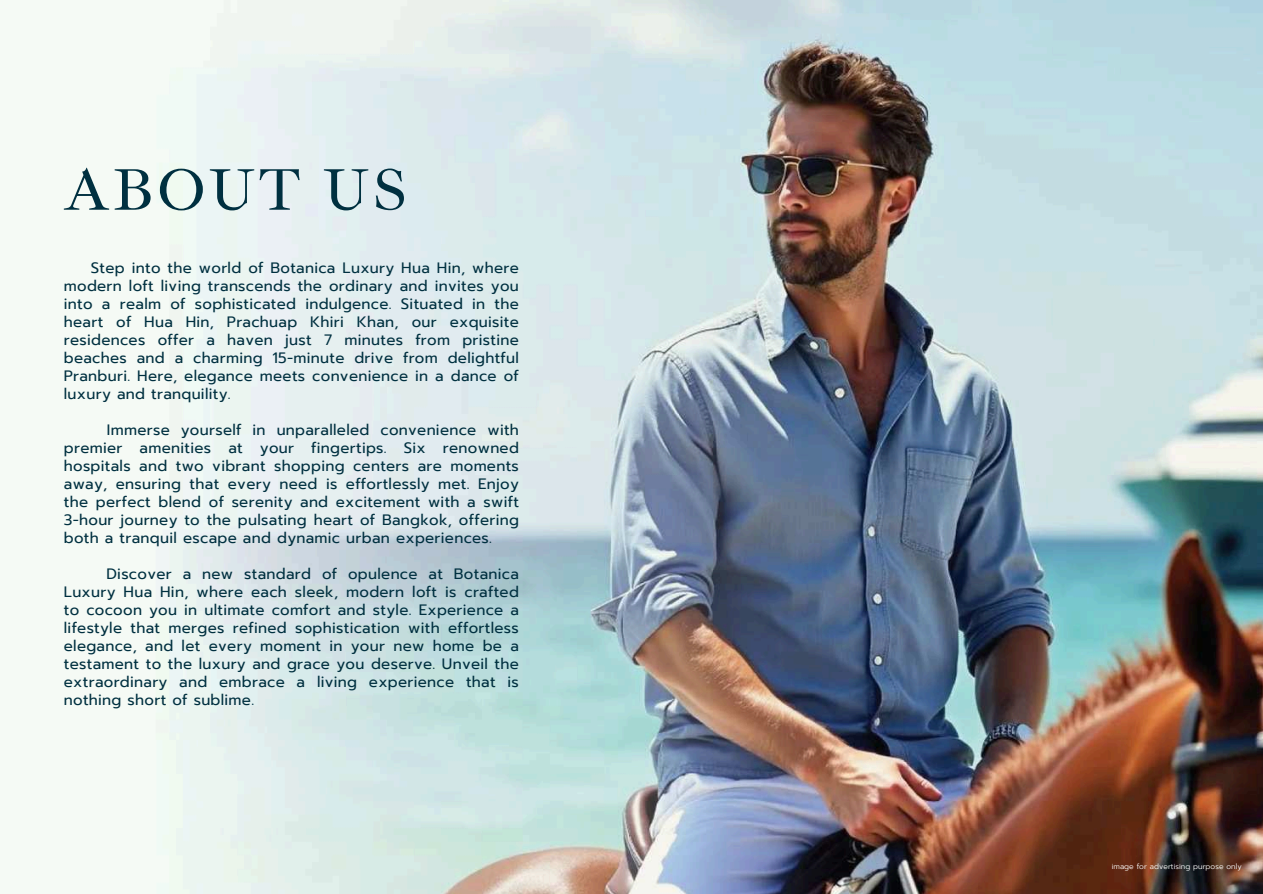
<style>
.page{position:relative;width:1263px;height:894px;background:#fff}
.page>*{position:absolute;margin:0;border:0;box-sizing:border-box;transform-origin:0 0}
.t1{font:60px "Ibarra Real Nova";letter-spacing:.05em;color:#003040}
.t2{font:15px/18px "Prompt";letter-spacing:.02em;color:#003040;text-align:justify}
.t3{font:300 7.5px "Prompt";letter-spacing:.005em;color:#fff}
</style>
<div class="page">
<img style="left:155px;top:0;width:1108px;height:893px">
<h1 class="t1" style="left:64px;top:157px;width:345px">ABOUT US</h1>
<p class="t2" style="left:64px;top:259px;width:457px;text-indent:27px">Step into the world of Botanica Luxury Hua Hin, where modern loft living transcends the ordinary and invites you into a realm of sophisticated indulgence. Situated in the heart of Hua Hin, Prachuap Khiri Khan, our exquisite residences offer a haven just 7 minutes from pristine beaches and a charming 15-minute drive from delightful Pranburi. Here, elegance meets convenience in a dance of luxury and tranquility.</p>
<p class="t2" style="left:64px;top:421px;width:457px;text-indent:43px">Immerse yourself in unparalleled convenience with premier amenities at your fingertips. Six renowned hospitals and two vibrant shopping centers are moments away, ensuring that every need is effortlessly met. Enjoy the perfect blend of serenity and excitement with a swift 3-hour journey to the pulsating heart of Bangkok, offering both a tranquil escape and dynamic urban experiences.</p>
<p class="t2" style="left:64px;top:565px;width:457px;text-indent:43px">Discover a new standard of opulence at Botanica Luxury Hua Hin, where each sleek, modern loft is crafted to cocoon you in ultimate comfort and style. Experience a lifestyle that merges refined sophistication with effortless elegance, and let every moment in your new home be a testament to the luxury and grace you deserve. Unveil the extraordinary and embrace a living experience that is nothing short of sublime.</p>
<p class="t3" style="left:1112px;top:860px;width:131px">image for advertising purpose only</p>
</div>
